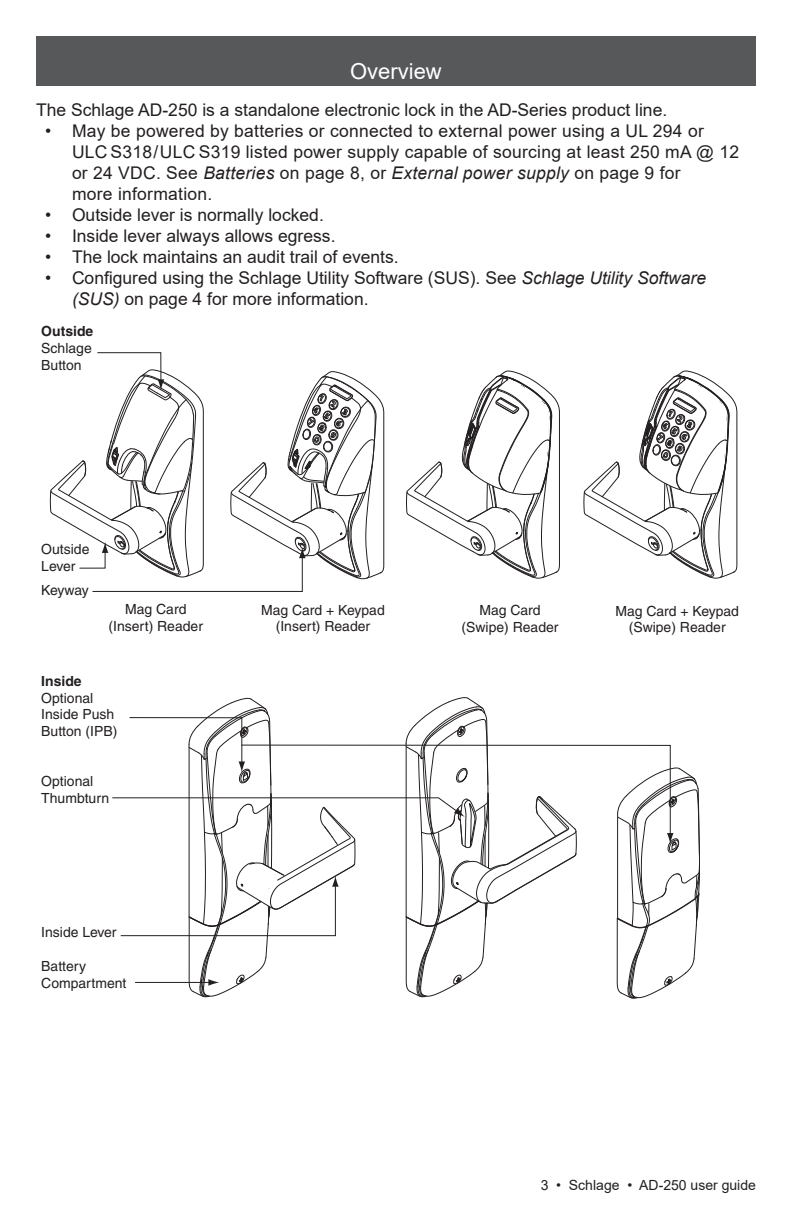
<style>
.page{position:relative;width:792px;height:1224px;background:#fff}
.page>*{position:absolute;margin:0;border:0;box-sizing:border-box;transform-origin:0 0}
.Section_Title{font:22px "Arial";color:#fff}
.t1{font:17.6px/21px "Arial";color:#231f20}
.t2{font:14px/16.8px "Helvetica";color:#231f20}
.t3{font:14px "Arial";color:#231f20}
.s1{font-style:italic}
.s2{font-weight:700}
</style>
<div class="page">
<div style="left:36px;top:36px;width:720px;height:50px;background:#57585a"></div>
<svg style="left:584px;top:370px;width:153px;height:209px"></svg>
<svg style="left:406px;top:370px;width:154px;height:209px"></svg>
<svg style="left:577px;top:744px;width:94px;height:2px"></svg>
<svg style="left:617px;top:746px;width:83px;height:253px"></svg>
<svg style="left:50px;top:352px;width:334px;height:240px"></svg>
<svg style="left:112px;top:697px;width:465px;height:300px"></svg>
<p class="Section_Title" style="left:350px;top:56px;width:93px">Overview</p>
<p class="t1" style="left:36px;top:99px;width:633px">The Schlage AD-250 is a standalone electronic lock in the AD-Series product line.</p>
<p class="t1" style="left:72px;top:120px;width:669px;text-indent:-27px">• May be powered by batteries or connected to external power using a UL 294 or ULC S318/ULC S319 listed power supply capable of sourcing at least 250 mA @ 12 or 24 VDC. See <span class="s1">Batteries</span> on page 8, or <span class="s1">External power supply</span> on page 9 for<br>more information.</p>
<p class="t1" style="left:45px;top:204px;width:280px">• Outside lever is normally locked.</p>
<p class="t1" style="left:45px;top:225px;width:292px">• Inside lever always allows egress.</p>
<p class="t1" style="left:45px;top:246px;width:355px">• The lock maintains an audit trail of events.</p>
<p class="t1" style="left:72px;top:267px;width:636px;text-indent:-27px">• Configured using the Schlage Utility Software (SUS). See <span class="s1">Schlage Utility Software (SUS)</span> on page 4 for more information.</p>
<p class="t2" style="left:41px;top:323px;width:53px;text-align:justify"><span class="s2">Outside </span>Schlage Button</p>
<p class="t2" style="left:41px;top:541px;width:50px">Outside<br>Lever</p>
<p class="t2" style="left:41px;top:581px;width:49px">Keyway</p>
<p class="t2" style="left:109px;top:601px;width:96px;text-align:center">Mag Card (Insert) Reader</p>
<p class="t2" style="left:615px;top:602px;width:125px;text-align:center">Mag Card + Keypad (Swipe) Reader</p>
<p class="t2" style="left:261px;top:601px;width:125px;text-align:center">Mag Card + Keypad (Insert) Reader</p>
<p class="t2" style="left:462px;top:602px;width:98px;text-align:center">Mag Card (Swipe) Reader</p>
<p class="t2" style="left:41px;top:673px;width:78px"><span class="s2">Inside<br></span>Optional<br>Inside Push<br>Button (IPB)</p>
<p class="t2" style="left:41px;top:773px;width:69px">Optional<br>Thumbturn</p>
<p class="t2" style="left:41px;top:924px;width:77px">Inside Lever</p>
<p class="t2" style="left:41px;top:957px;width:87px">Battery<br>Compartment</p>
<p class="t3" style="left:541px;top:1175px;width:217px">3 • Schlage • AD-250 user guide</p>
</div>
